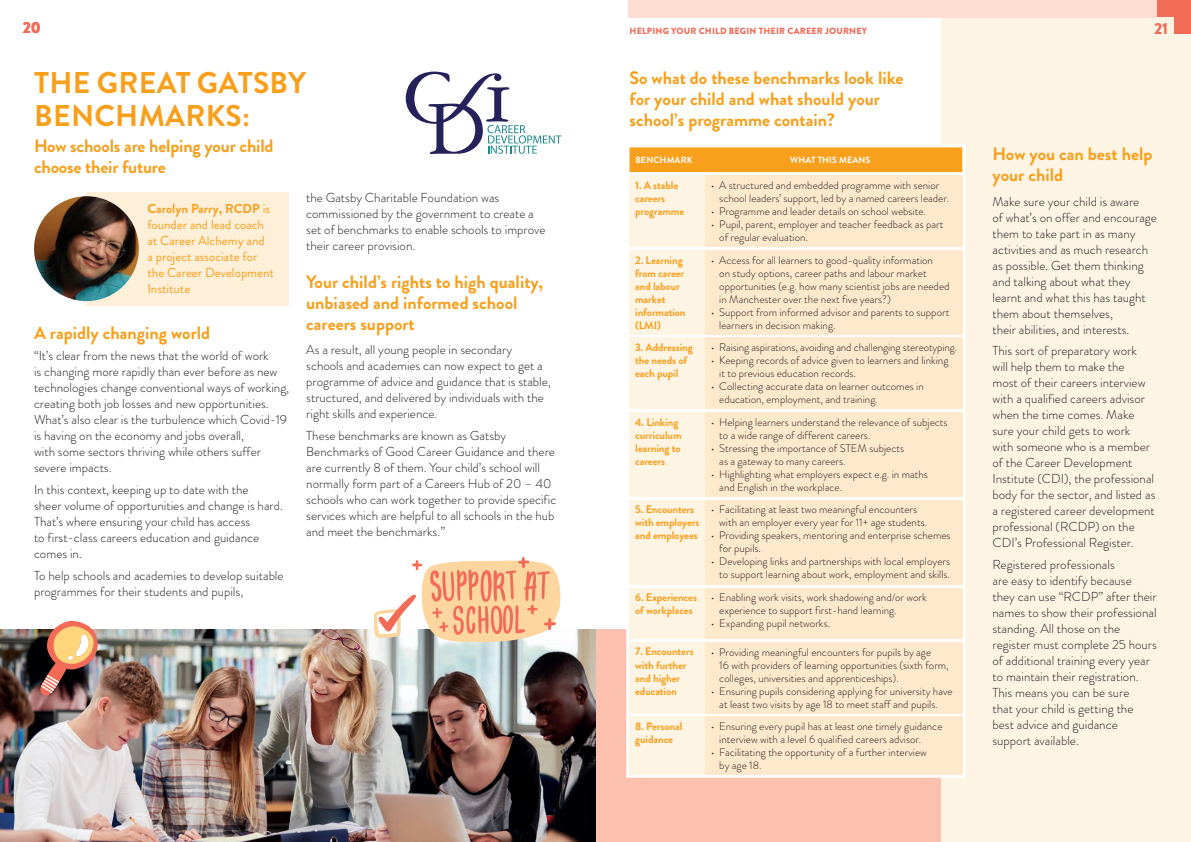
<style>
.page{position:relative;width:1191px;height:842px;background:#fff}
.page>*{position:absolute;margin:0;border:0;box-sizing:border-box;transform-origin:0 0}
.t1{font:700 30px/33px "Brandon Grotesque";letter-spacing:.01em;color:#f89f1c}
.t2{font:700 18px/21px "Brandon Grotesque";color:#f89f1c}
.t3{font:900 16px "Brandon Grotesque";color:#f26b57}
.t4{font:300 13px/16px "Brandon Grotesque";color:#231f20}
.t5{font:13px/16px "Brandon Grotesque";color:#f89f1c}
.t6{font:300 11px/13px "Brandon Grotesque";color:#231f20}
.t7{font:700 11px/13px "Brandon Grotesque";letter-spacing:-.01em;color:#f89f1c}
.t8{font:900 9px "Brandon Grotesque";letter-spacing:.02em;color:#f26b57}
.t9{font:700 9px "Brandon Grotesque";letter-spacing:.01em;color:#fff}
.s1{font-weight:700}
</style>
<div class="page">
<div style="left:595px;top:629px;width:346px;height:213px;background:#fbc1ae"></div>
<div style="left:941px;top:0;width:250px;height:842px;background:#fef4e4"></div>
<svg style="left:626px;top:144px;width:340px;height:634px"></svg>
<div style="left:628px;top:0;width:529px;height:17px;background:#fdddd1"></div>
<svg style="left:1157px;top:0;width:34px;height:34px"></svg>
<div style="left:86px;top:193px;width:203px;height:113px;background:#feefd8"></div>
<img style="left:0;top:629px;width:595px;height:213px">
<img style="left:34px;top:196px;width:105px;height:105px;border-radius:52px">
<div style="left:629px;top:176px;width:76px;height:71px;background:#fef4e4"></div>
<div style="left:705px;top:176px;width:257px;height:71px;background:#fee9cc"></div>
<div style="left:629px;top:147px;width:333px;height:25px;background:#f89f1c"></div>
<div style="left:629px;top:250px;width:76px;height:84px;background:#fef4e4"></div>
<div style="left:705px;top:250px;width:257px;height:84px;background:#fee9cc"></div>
<div style="left:629px;top:338px;width:76px;height:71px;background:#fef4e4"></div>
<div style="left:705px;top:338px;width:257px;height:71px;background:#fee9cc"></div>
<div style="left:629px;top:412px;width:76px;height:84px;background:#fef4e4"></div>
<div style="left:705px;top:412px;width:257px;height:84px;background:#fee9cc"></div>
<div style="left:629px;top:500px;width:76px;height:84px;background:#fef4e4"></div>
<div style="left:705px;top:500px;width:257px;height:84px;background:#fee9cc"></div>
<div style="left:629px;top:588px;width:76px;height:50px;background:#fef4e4"></div>
<div style="left:705px;top:588px;width:257px;height:50px;background:#fee9cc"></div>
<div style="left:629px;top:642px;width:76px;height:71px;background:#fef4e4"></div>
<div style="left:705px;top:642px;width:257px;height:71px;background:#fee9cc"></div>
<div style="left:629px;top:717px;width:76px;height:58px;background:#fef4e4"></div>
<div style="left:705px;top:717px;width:257px;height:58px;background:#fee9cc"></div>
<svg style="left:406px;top:72px;width:155px;height:82px"></svg>
<svg style="left:374px;top:557px;width:186px;height:85px"></svg>
<img style="left:40px;top:620px;width:59px;height:76px">
<p class="t3" style="left:23px;top:16px;width:20px">20</p>
<p class="t8" style="left:629px;top:25px;width:239px">HELPING YOUR CHILD BEGIN THEIR CAREER JOURNEY</p>
<p class="t3" style="left:1154px;top:17px;width:16px">21</p>
<h1 class="t1" style="left:34px;top:66px;width:273px">THE GREAT GATSBY<br>BENCHMARKS:</h1>
<h2 class="t2" style="left:34px;top:136px;width:241px">How schools are helping your child choose their future</h2>
<h2 class="t2" style="left:629px;top:68px;width:275px">So what do these benchmarks look like for your child and what should your school’s programme contain?</h2>
<h2 class="t2" style="left:992px;top:144px;width:161px">How you can best help your child</h2>
<p class="t4" style="left:992px;top:193px;width:166px">Make sure your child is aware<br>of what’s on offer and encourage them to take part in as many activities and as much research as possible. Get them thinking and talking about what they learnt and what this has taught them about themselves,<br>their abilities, and interests.</p>
<p class="t4" style="left:992px;top:343px;width:164px">This sort of preparatory work will help them to make the<br>most of their careers interview with a qualified careers advisor when the time comes. Make sure your child gets to work<br>with someone who is a member of the Career Development<br>Institute (CDI), the professional body for the sector, and listed as a registered career development professional (RCDP) on the<br>CDI’s Professional Register.</p>
<p class="t4" style="left:992px;top:556px;width:166px">Registered professionals<br>are easy to identify because they can use “RCDP” after their names to show their professional standing. All those on the register must complete 25 hours of additional training every year to maintain their registration.<br>This means you can be sure<br>that your child is getting the best advice and guidance support available.</p>
<p class="t9" style="left:635px;top:154px;width:59px">BENCHMARK</p>
<p class="t9" style="left:790px;top:154px;width:82px">WHAT THIS MEANS</p>
<p class="t7" style="left:635px;top:179px;width:51px">1. A stable careers programme</p>
<p class="t6" style="left:719px;top:179px;width:231px;text-indent:-9px">• A structured and embedded programme with senior school leaders’ support, led by a named careers leader.</p>
<p class="t4" style="left:306px;top:189px;width:241px">the Gatsby Charitable Foundation was commissioned by the government to create a set of benchmarks to enable schools to improve their career provision.</p>
<h2 class="t2" style="left:306px;top:271px;width:238px">Your child’s rights to high quality, unbiased and informed school careers support</h2>
<p class="t4" style="left:306px;top:342px;width:246px">As a result, all young people in secondary schools and academies can now expect to get a programme of advice and guidance that is stable, structured, and delivered by individuals with the right skills and experience.</p>
<p class="t4" style="left:306px;top:428px;width:252px">These benchmarks are known as Gatsby Benchmarks of Good Career Guidance and there are currently 8 of them. Your child’s school will normally form part of a Careers Hub of 20 – 40 schools who can work together to provide specific services which are helpful to all schools in the hub and meet the benchmarks.”</p>
<p class="t5" style="left:147px;top:201px;width:128px"><span class="s1">Carolyn Parry, RCDP</span> is founder and lead coach at Career Alchemy and<br>a project associate for the Career Development<br>Institute</p>
<p class="t6" style="left:711px;top:205px;width:217px">• Programme and leader details on school website.</p>
<p class="t6" style="left:719px;top:218px;width:225px;text-indent:-9px">• Pupil, parent, employer and teacher feedback as part of regular evaluation.</p>
<p class="t7" style="left:635px;top:253px;width:52px">2. Learning from career and labour market information (LMI)</p>
<p class="t6" style="left:719px;top:253px;width:232px;text-indent:-9px">• Access for all learners to good-quality information<br>on study options, career paths and labour market opportunities (e.g. how many scientist jobs are needed in Manchester over the next five years?)</p>
<p class="t6" style="left:719px;top:305px;width:231px;text-indent:-9px">• Support from informed advisor and parents to support learners in decision making.</p>
<h2 class="t2" style="left:34px;top:322px;width:178px">A rapidly changing world</h2>
<p class="t4" style="left:34px;top:348px;width:257px">“It’s clear from the news that the world of work<br>is changing more rapidly than ever before as new technologies change conventional ways of working, creating both job losses and new opportunities.<br>What’s also clear is the turbulence which Covid-19 is having on the economy and jobs overall,<br>with some sectors thriving while others suffer severe impacts.</p>
<p class="t4" style="left:34px;top:482px;width:250px">In this context, keeping up to date with the<br>sheer volume of opportunities and change is hard.<br>That’s where ensuring your child has access<br>to first-class careers education and guidance comes in.</p>
<p class="t4" style="left:34px;top:567px;width:251px">To help schools and academies to develop suitable programmes for their students and pupils,</p>
<p class="t7" style="left:635px;top:341px;width:59px">3. Addressing the needs of each pupil</p>
<p class="t6" style="left:711px;top:341px;width:248px">• Raising aspirations, avoiding and challenging stereotyping.</p>
<p class="t6" style="left:719px;top:354px;width:231px;text-indent:-9px">• Keeping records of advice given to learners and linking it to previous education records.</p>
<p class="t6" style="left:719px;top:380px;width:206px;text-indent:-9px">• Collecting accurate data on learner outcomes in education, employment, and training.</p>
<p class="t7" style="left:635px;top:416px;width:48px">4. Linking curriculum learning to careers</p>
<p class="t6" style="left:719px;top:416px;width:230px;text-indent:-9px">• Helping learners understand the relevance of subjects to a wide range of different careers.</p>
<p class="t6" style="left:719px;top:442px;width:186px;text-indent:-9px">• Stressing the importance of STEM subjects as a gateway to many careers.</p>
<p class="t6" style="left:719px;top:468px;width:210px;text-indent:-9px">• Highlighting what employers expect e.g. in maths and English in the workplace.</p>
<p class="t7" style="left:635px;top:503px;width:66px">5. Encounters with employers and employees</p>
<p class="t6" style="left:719px;top:503px;width:209px;text-indent:-9px">• Facilitating at least two meaningful encounters with an employer every year for 11+ age students.</p>
<p class="t6" style="left:719px;top:529px;width:233px;text-indent:-9px">• Providing speakers, mentoring and enterprise schemes for pupils.</p>
<p class="t6" style="left:711px;top:555px;width:241px;text-align:right">• Developing links and partnerships with local employers to support learning about work, employment and skills.</p>
<p class="t7" style="left:635px;top:591px;width:63px">6. Experiences of workplaces</p>
<p class="t6" style="left:719px;top:591px;width:209px;text-indent:-9px">• Enabling work visits, work shadowing and/or work experience to support first-hand learning.</p>
<p class="t6" style="left:711px;top:617px;width:121px">• Expanding pupil networks.</p>
<p class="t7" style="left:635px;top:645px;width:60px">7. Encounters with further and higher education</p>
<p class="t6" style="left:719px;top:645px;width:231px;text-indent:-9px">• Providing meaningful encounters for pupils by age<br>16 with providers of learning opportunities (sixth form, colleges, universities and apprenticeships).</p>
<p class="t6" style="left:711px;top:684px;width:243px;text-align:center">• Ensuring pupils considering applying for university have at least two visits by age 18 to meet staff and pupils.</p>
<p class="t7" style="left:635px;top:720px;width:49px">8. Personal guidance</p>
<p class="t6" style="left:719px;top:720px;width:225px;text-indent:-9px">• Ensuring every pupil has at least one timely guidance interview with a level 6 qualified careers advisor.</p>
<p class="t6" style="left:719px;top:746px;width:209px;text-indent:-9px">• Facilitating the opportunity of a further interview by age 18.</p>
</div>
